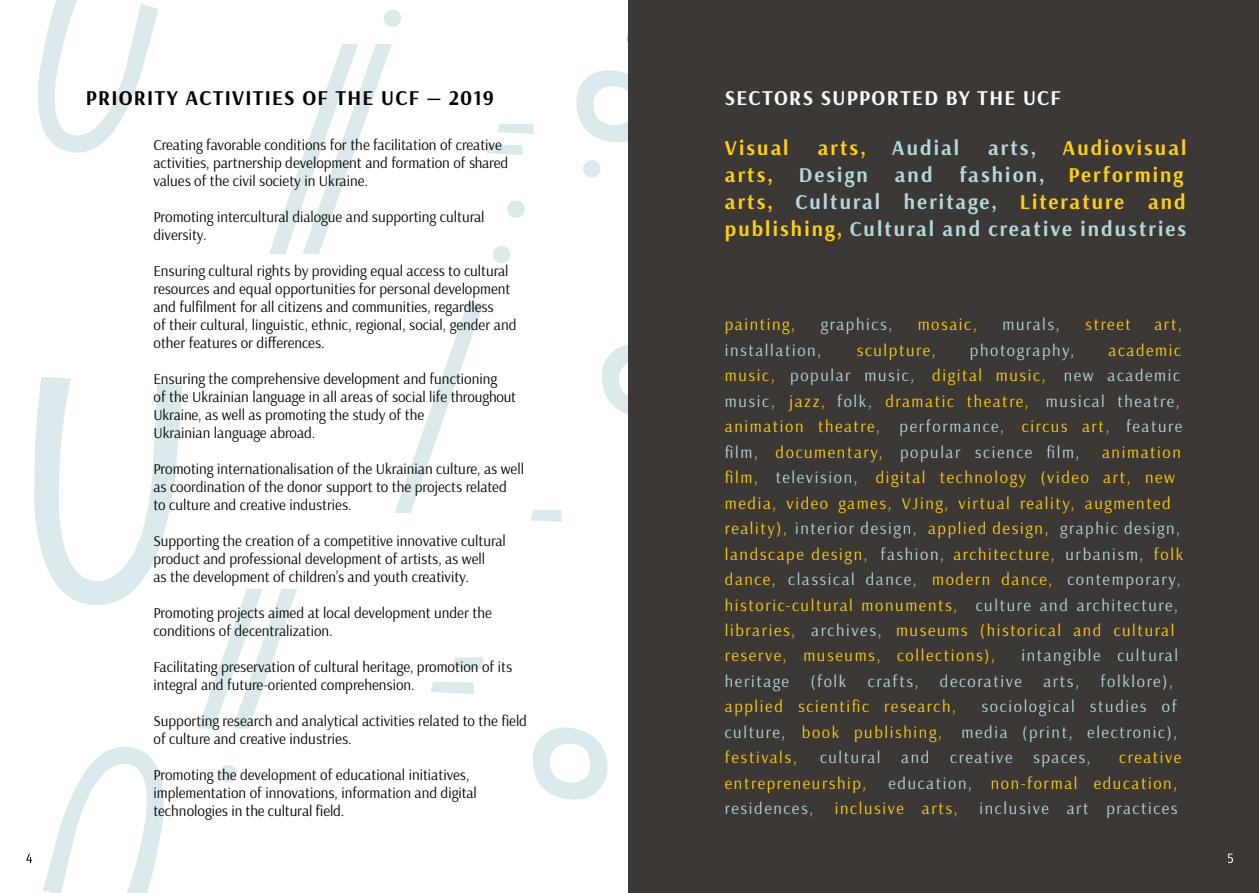
<style>
.page{position:relative;width:1259px;height:893px;background:#fff}
.page>*{position:absolute;margin:0;border:0;box-sizing:border-box;transform-origin:0 0}
.t1{font:700 21px/27px "Arsenal";letter-spacing:.1em;color:#b4d8df}
.t2{font:700 21px "Arsenal";letter-spacing:.055em;color:#000}
.t3{font:700 21px "Arsenal";letter-spacing:.06em;color:#fff}
.t4{font:700 21px "Arsenal";letter-spacing:.1em;color:#ffcf15}
.t5{font:16.5px/25.5px "Arsenal";letter-spacing:.1em;color:#ffcf15}
.t6{font:16.5px/25.5px "Arsenal";letter-spacing:.1em;color:#b4d8df}
.t7{font:15px/18px "Arsenal";color:#000}
.s1{color:#ffcf15}
.s2{color:#b4d8df}
</style>
<div class="page">
<svg style="left:269px;top:44px;width:123px;height:210px"></svg>
<svg style="left:395px;top:303px;width:89px;height:210px"></svg>
<svg style="left:43px;top:746px;width:121px;height:147px"></svg>
<svg style="left:38px;top:0;width:120px;height:153px"></svg>
<svg style="left:576px;top:70px;width:52px;height:72px"></svg>
<svg style="left:219px;top:765px;width:18px;height:18px"></svg>
<svg style="left:384px;top:9px;width:17px;height:18px"></svg>
<svg style="left:198px;top:589px;width:99px;height:139px"></svg>
<svg style="left:486px;top:144px;width:37px;height:11px"></svg>
<svg style="left:497px;top:124px;width:37px;height:10px"></svg>
<svg style="left:493px;top:246px;width:18px;height:18px"></svg>
<svg style="left:507px;top:200px;width:18px;height:18px"></svg>
<svg style="left:583px;top:160px;width:18px;height:18px"></svg>
<svg style="left:626px;top:34px;width:2px;height:9px"></svg>
<svg style="left:430px;top:682px;width:44px;height:12px"></svg>
<svg style="left:452px;top:657px;width:31px;height:12px"></svg>
<svg style="left:531px;top:510px;width:31px;height:12px"></svg>
<svg style="left:602px;top:345px;width:26px;height:69px"></svg>
<svg style="left:533px;top:727px;width:74px;height:73px"></svg>
<svg style="left:34px;top:377px;width:149px;height:228px"></svg>
<svg style="left:26px;top:853px;width:6px;height:10px"></svg>
<div style="left:628px;top:0;width:631px;height:893px;background:#3c3835"></div>
<svg style="left:1227px;top:854px;width:6px;height:9px"></svg>
<h1 class="t2" style="left:86px;top:83px;width:410px">PRIORITY ACTIVITIES OF THE UCF — 2019</h1>
<p class="t7" style="left:153px;top:135px;width:356px">Creating favorable conditions for the facilitation of creative activities, partnership development and formation of shared values of the civil society in Ukraine.</p>
<p class="t7" style="left:153px;top:207px;width:332px">Promoting intercultural dialogue and supporting cultural diversity.</p>
<p class="t7" style="left:153px;top:261px;width:364px">Ensuring cultural rights by providing equal access to cultural resources and equal opportunities for personal development and fulfilment for all citizens and communities, regardless<br>of their cultural, linguistic, ethnic, regional, social, gender and other features or differences.</p>
<p class="t7" style="left:153px;top:369px;width:364px">Ensuring the comprehensive development and functioning<br>of the Ukrainian language in all areas of social life throughout Ukraine, as well as promoting the study of the<br>Ukrainian language abroad.</p>
<p class="t7" style="left:153px;top:459px;width:372px">Promoting internationalisation of the Ukrainian culture, as well as coordination of the donor support to the projects related<br>to culture and creative industries.</p>
<p class="t7" style="left:153px;top:531px;width:354px">Supporting the creation of a competitive innovative cultural product and professional development of artists, as well<br>as the development of children’s and youth creativity.</p>
<p class="t7" style="left:153px;top:603px;width:340px">Promoting projects aimed at local development under the conditions of decentralization.</p>
<p class="t7" style="left:153px;top:657px;width:360px">Facilitating preservation of cultural heritage, promotion of its integral and future-oriented comprehension.</p>
<p class="t7" style="left:153px;top:711px;width:375px">Supporting research and analytical activities related to the field of culture and creative industries.</p>
<p class="t7" style="left:153px;top:765px;width:325px">Promoting the development of educational initiatives, implementation of innovations, information and digital technologies in the cultural field.</p>
<h1 class="t3" style="left:725px;top:83px;width:337px">SECTORS SUPPORTED BY THE UCF</h1>
<h1 class="t4" style="left:725px;top:133px;width:65px">Visual</h1>
<h1 class="t1" style="left:817px;top:134px;width:143px"><span class="s1">arts,</span> Audial</h1>
<h1 class="t4" style="left:988px;top:133px;width:200px"><span class="s2">arts,</span> Audiovisual</h1>
<h1 class="t1" style="left:725px;top:161px;width:144px"><span class="s1">arts,</span> Design</h1>
<h1 class="t1" style="left:894px;top:161px;width:39px">and</h1>
<h1 class="t1" style="left:725px;top:161px;width:463px;text-indent:234px">fashion, <span class="s1">Performing arts,</span> Cultural heritage, <span class="s1">Literature and publishing,</span> Cultural and creative industries</h1>
<p class="t5" style="left:725px;top:311px;width:72px">painting,</p>
<p class="t6" style="left:820px;top:311px;width:73px">graphics,</p>
<p class="t5" style="left:917px;top:311px;width:61px">mosaic,</p>
<p class="t6" style="left:1002px;top:311px;width:59px">murals,</p>
<p class="t5" style="left:1085px;top:311px;width:47px">street</p>
<p class="t5" style="left:1154px;top:311px;width:29px">art,</p>
<p class="t6" style="left:725px;top:337px;width:98px">installation,</p>
<p class="t5" style="left:856px;top:337px;width:80px">sculpture,</p>
<p class="t6" style="left:970px;top:337px;width:106px">photography,</p>
<p class="t6" style="left:725px;top:337px;width:459px;text-indent:384px"><span class="s1">academic music,</span> popular music, <span class="s1">digital music,</span> new academic music, <span class="s1">jazz,</span> folk, <span class="s1">dramatic theatre,</span> musical theatre, <span class="s1">animation theatre,</span> performance, <span class="s1">circus art,</span> feature film, <span class="s1">documentary,</span> popular science film,</p>
<p class="t5" style="left:725px;top:439px;width:460px;text-indent:377px">animation film, <span class="s2">television,</span> digital technology (video art, new media, video games, VJing, virtual reality, augmented reality), <span class="s2">interior design,</span> applied design, <span class="s2">graphic design, </span>landscape design, <span class="s2">fashion,</span> architecture, <span class="s2">urbanism,</span> folk dance, <span class="s2">classical dance,</span> modern dance, <span class="s2">contemporary, </span>historic-cultural monuments, <span class="s2">culture and architecture, </span>libraries, <span class="s2">archives,</span> museums (historical and cultural reserve, museums, collections),</p>
<p class="t6" style="left:1021px;top:643px;width:158px">intangible cultural</p>
<p class="t6" style="left:725px;top:668px;width:66px">heritage</p>
<p class="t6" style="left:810px;top:668px;width:38px">(folk</p>
<p class="t6" style="left:868px;top:668px;width:52px">crafts,</p>
<p class="t6" style="left:940px;top:668px;width:84px">decorative</p>
<p class="t6" style="left:1043px;top:668px;width:37px">arts,</p>
<p class="t6" style="left:1100px;top:668px;width:74px">folklore),</p>
<p class="t5" style="left:725px;top:694px;width:233px">applied scientific research,</p>
<p class="t6" style="left:725px;top:694px;width:454px;text-align:justify;text-indent:257px">sociological studies of culture, <span class="s1">book publishing,</span> media (print, electronic), <span class="s1">festivals,</span></p>
<p class="t6" style="left:820px;top:745px;width:62px">cultural</p>
<p class="t6" style="left:901px;top:745px;width:30px">and</p>
<p class="t6" style="left:950px;top:745px;width:64px">creative</p>
<p class="t6" style="left:1033px;top:745px;width:59px">spaces,</p>
<p class="t5" style="left:1119px;top:745px;width:64px">creative</p>
<p class="t5" style="left:725px;top:770px;width:143px">entrepreneurship,</p>
<p class="t5" style="left:888px;top:770px;width:290px"><span class="s2">education,</span> non-formal education,</p>
<p class="t6" style="left:725px;top:796px;width:90px">residences,</p>
<p class="t5" style="left:834px;top:796px;width:124px">inclusive arts,</p>
<p class="t6" style="left:979px;top:796px;width:200px">inclusive art practices</p>
</div>
